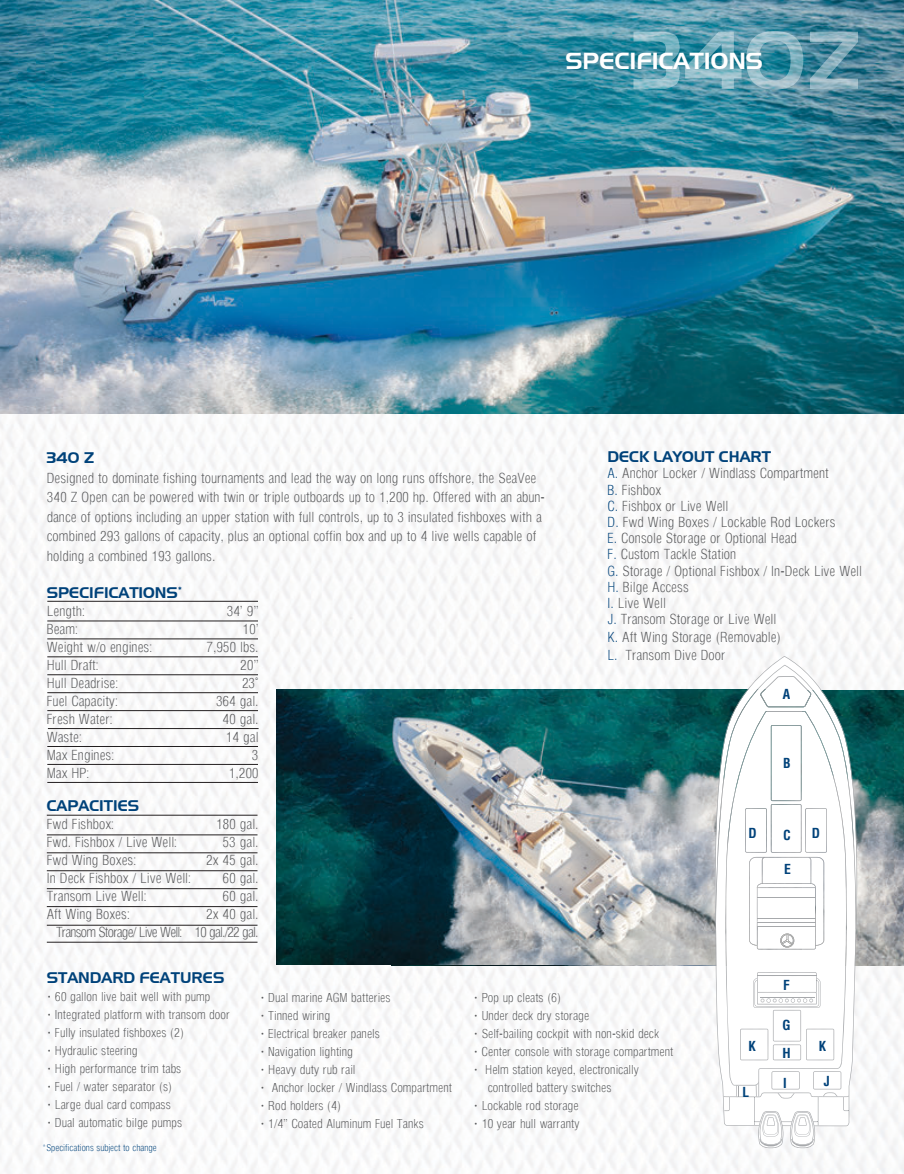
<style>
.page{position:relative;width:904px;height:1174px;background:#fff}
.page>*{position:absolute;margin:0;border:0;box-sizing:border-box;transform-origin:0 0}
.t1{font:79.35px "Aero Regular SWFTE";color:#fff}
.t2{font:22.65px "Aero Regular SWFTE";color:#fff}
.t3{font:15px "Aero Regular SWFTE";color:#00427a}
.t4{font:300 condensed 13.5px/19.5px "Arena";color:#58595b}
.t5{font:300 condensed 13.5px "Arena";letter-spacing:-.06em;color:#58595b}
.t6{font:700 13.5px "Arena Condensed";color:#00427a}
.t7{font:300 condensed 12px "Arena";color:#58595b}
.t8{font:300 condensed 9px "Arena";color:#00427a}
.s1{color:#00427a}
</style>
<div class="page">
<img style="left:0;top:413px;width:904px;height:761px">
<img style="left:391px;top:690px;width:513px;height:275px">
<img style="left:277px;top:689px;width:438px;height:275px">
<img style="left:0;top:0;width:904px;height:413px">
<div style="left:560px;top:47px;width:208px;height:28px;background:#231f20;opacity:.2"></div>
<hr style="left:47px;top:834px;width:210px;height:1px;background:#231f20">
<hr style="left:47px;top:815px;width:210px;height:1px;background:#231f20">
<hr style="left:47px;top:852px;width:210px;height:1px;background:#231f20">
<hr style="left:47px;top:870px;width:210px;height:1px;background:#231f20">
<hr style="left:47px;top:888px;width:210px;height:1px;background:#231f20">
<hr style="left:47px;top:906px;width:210px;height:1px;background:#231f20">
<hr style="left:47px;top:925px;width:210px;height:1px;background:#231f20">
<hr style="left:47px;top:942px;width:210px;height:1px;background:#231f20">
<hr style="left:47px;top:621px;width:211px;height:1px;background:#231f20">
<hr style="left:47px;top:601px;width:211px;height:1px;background:#231f20">
<hr style="left:47px;top:638px;width:211px;height:1px;background:#231f20">
<hr style="left:47px;top:656px;width:211px;height:1px;background:#231f20">
<hr style="left:47px;top:674px;width:211px;height:1px;background:#231f20">
<hr style="left:47px;top:692px;width:211px;height:1px;background:#231f20">
<hr style="left:47px;top:710px;width:211px;height:1px;background:#231f20">
<hr style="left:48px;top:728px;width:210px;height:1px;background:#231f20">
<hr style="left:47px;top:746px;width:211px;height:1px;background:#231f20">
<hr style="left:47px;top:764px;width:211px;height:1px;background:#231f20">
<hr style="left:47px;top:782px;width:211px;height:1px;background:#231f20">
<svg style="left:715px;top:656px;width:146px;height:492px"></svg>
<svg style="left:715px;top:656px;width:141px;height:491px"></svg>
<h1 class="t1" style="left:632px;top:12px;width:233px">340Z</h1>
<p class="t2" style="left:565px;top:47px;width:199px">SPECIFICATIONS</p>
<p class="t3" style="left:47px;top:449px;width:50px">340 Z</p>
<p class="t4" style="left:47px;top:468px;width:499px">Designed to dominate fishing tournaments and lead the way on long runs offshore, the SeaVee 340 Z Open can be powered with twin or triple outboards up to 1,200 hp. Offered with an abun&shy;dance of options including an upper station with full controls, up to 3 insulated fishboxes with a combined 293 gallons of capacity, plus an optional coffin box and up to 4 live wells capable of holding a combined 193 gallons.</p>
<p class="t3" style="left:47px;top:583px;width:137px">SPECIFICATIONS<sup>*</sup></p>
<p class="t4" style="left:47px;top:601px;width:40px">Length:</p>
<p class="t4" style="left:227px;top:601px;width:33px">34’ 9”</p>
<p class="t4" style="left:47px;top:619px;width:33px">Beam:</p>
<p class="t4" style="left:242px;top:619px;width:18px">10’</p>
<p class="t4" style="left:47px;top:637px;width:107px">Weight w/o engines:</p>
<p class="t4" style="left:206px;top:637px;width:54px">7,950 lbs.</p>
<p class="t4" style="left:47px;top:655px;width:53px">Hull Draft:</p>
<p class="t4" style="left:240px;top:655px;width:20px">20”</p>
<p class="t4" style="left:47px;top:673px;width:73px">Hull Deadrise:</p>
<p class="t4" style="left:242px;top:673px;width:18px">23˚</p>
<p class="t4" style="left:47px;top:691px;width:72px">Fuel Capacity:</p>
<p class="t4" style="left:216px;top:691px;width:44px">364 gal.</p>
<p class="t4" style="left:47px;top:709px;width:67px">Fresh Water:</p>
<p class="t4" style="left:223px;top:709px;width:37px">40 gal.</p>
<p class="t4" style="left:47px;top:727px;width:37px">Waste:</p>
<p class="t4" style="left:226px;top:727px;width:34px">14 gal</p>
<p class="t4" style="left:47px;top:745px;width:69px">Max Engines:</p>
<p class="t4" style="left:252px;top:745px;width:8px">3</p>
<p class="t4" style="left:47px;top:763px;width:44px">Max HP:</p>
<p class="t4" style="left:229px;top:763px;width:31px">1,200</p>
<p class="t3" style="left:607px;top:448px;width:165px">DECK LAYOUT CHART</p>
<p class="t4" style="left:607px;top:464px;width:223px"><span class="s1">A.</span> Anchor Locker / Windlass Compartment</p>
<p class="t4" style="left:607px;top:480px;width:55px"><span class="s1">B.</span> Fishbox</p>
<p class="t4" style="left:607px;top:496px;width:122px"><span class="s1">C.</span> Fishbox or Live Well</p>
<p class="t4" style="left:607px;top:512px;width:229px"><span class="s1">D.</span> Fwd Wing Boxes / Lockable Rod Lockers</p>
<p class="t4" style="left:607px;top:529px;width:191px"><span class="s1">E.</span> Console Storage or Optional Head</p>
<p class="t4" style="left:607px;top:545px;width:130px"><span class="s1">F.</span> Custom Tackle Station</p>
<p class="t4" style="left:607px;top:561px;width:256px"><span class="s1">G.</span> Storage / Optional Fishbox / In-Deck Live Well</p>
<p class="t4" style="left:607px;top:577px;width:83px"><span class="s1">H.</span> Bilge Access</p>
<p class="t4" style="left:607px;top:593px;width:60px"><span class="s1">I.</span> Live Well</p>
<p class="t4" style="left:607px;top:610px;width:170px"><span class="s1">J.</span> Transom Storage or Live Well</p>
<p class="t4" style="left:607px;top:628px;width:175px"><span class="s1">K.</span> Aft Wing Storage (Removable)</p>
<p class="t4" style="left:607px;top:646px;width:120px"><span class="s1">L.</span> Transom Dive Door</p>
<p class="t6" style="left:782px;top:685px;width:9px">A</p>
<p class="t6" style="left:783px;top:754px;width:9px">B</p>
<p class="t3" style="left:47px;top:796px;width:94px">CAPACITIES</p>
<p class="t4" style="left:47px;top:814px;width:69px">Fwd Fishbox:</p>
<p class="t4" style="left:216px;top:814px;width:44px">180 gal.</p>
<p class="t4" style="left:47px;top:832px;width:132px">Fwd. Fishbox / Live Well:</p>
<p class="t4" style="left:223px;top:832px;width:37px">53 gal.</p>
<p class="t4" style="left:47px;top:850px;width:91px">Fwd Wing Boxes:</p>
<p class="t4" style="left:206px;top:850px;width:54px">2x 45 gal.</p>
<p class="t4" style="left:47px;top:868px;width:146px">In Deck Fishbox / Live Well:</p>
<p class="t4" style="left:223px;top:868px;width:37px">60 gal.</p>
<p class="t4" style="left:47px;top:886px;width:101px">Transom Live Well:</p>
<p class="t4" style="left:223px;top:886px;width:37px">60 gal.</p>
<p class="t4" style="left:47px;top:904px;width:84px">Aft Wing Boxes:</p>
<p class="t4" style="left:206px;top:904px;width:54px">2x 40 gal.</p>
<p class="t5" style="left:56px;top:924px;width:204px">Transom Storage/ Live Well: 10 gal./22 gal.</p>
<p class="t3" style="left:47px;top:968px;width:179px">STANDARD FEATURES</p>
<p class="t7" style="left:47px;top:989px;width:165px">• 60 gallon live bait well with pump</p>
<p class="t7" style="left:47px;top:1007px;width:185px">• Integrated platform with transom door</p>
<p class="t7" style="left:47px;top:1025px;width:139px">• Fully insulated fishboxes (2)</p>
<p class="t7" style="left:47px;top:1043px;width:92px">• Hydraulic steering</p>
<p class="t7" style="left:47px;top:1061px;width:136px">• High performance trim tabs</p>
<p class="t7" style="left:47px;top:1079px;width:127px">• Fuel / water separator (s)</p>
<p class="t7" style="left:47px;top:1097px;width:126px">• Large dual card compass</p>
<p class="t7" style="left:47px;top:1115px;width:137px">• Dual automatic bilge pumps</p>
<p class="t7" style="left:260px;top:991px;width:132px">• Dual marine AGM batteries</p>
<p class="t7" style="left:260px;top:1009px;width:72px">• Tinned wiring</p>
<p class="t7" style="left:260px;top:1027px;width:121px">• Electrical breaker panels</p>
<p class="t7" style="left:260px;top:1045px;width:94px">• Navigation lighting</p>
<p class="t7" style="left:260px;top:1063px;width:97px">• Heavy duty rub rail</p>
<p class="t7" style="left:260px;top:1081px;width:193px">• Anchor locker / Windlass Compartment</p>
<p class="t7" style="left:260px;top:1099px;width:82px">• Rod holders (4)</p>
<p class="t7" style="left:260px;top:1117px;width:165px">• 1/4” Coated Aluminum Fuel Tanks</p>
<p class="t8" style="left:42px;top:1142px;width:116px">*Specifications subject to change</p>
<p class="t7" style="left:473px;top:991px;width:89px">• Pop up cleats (6)</p>
<p class="t7" style="left:473px;top:1009px;width:117px">• Under deck dry storage</p>
<p class="t7" style="left:473px;top:1027px;width:187px">• Self-bailing cockpit with non-skid deck</p>
<p class="t7" style="left:473px;top:1045px;width:201px">• Center console with storage compartment</p>
<p class="t7" style="left:473px;top:1063px;width:167px">• Helm station keyed, electronically</p>
<p class="t7" style="left:488px;top:1081px;width:125px">controlled battery switches</p>
<p class="t7" style="left:473px;top:1099px;width:107px">• Lockable rod storage</p>
<p class="t7" style="left:473px;top:1117px;width:107px">• 10 year hull warranty</p>
<p class="t6" style="left:748px;top:825px;width:10px">D</p>
<p class="t6" style="left:811px;top:825px;width:10px">D</p>
<p class="t6" style="left:783px;top:826px;width:9px">C</p>
<p class="t6" style="left:784px;top:860px;width:8px">E</p>
<p class="t6" style="left:783px;top:977px;width:8px">F</p>
<p class="t6" style="left:782px;top:1016px;width:10px">G</p>
<p class="t6" style="left:782px;top:1044px;width:10px">H</p>
<p class="t6" style="left:783px;top:1074px;width:5px">I</p>
<p class="t6" style="left:748px;top:1037px;width:9px">K</p>
<p class="t6" style="left:818px;top:1037px;width:9px">K</p>
<p class="t6" style="left:824px;top:1073px;width:7px">J</p>
<p class="t6" style="left:742px;top:1083px;width:8px">L</p>
</div>
